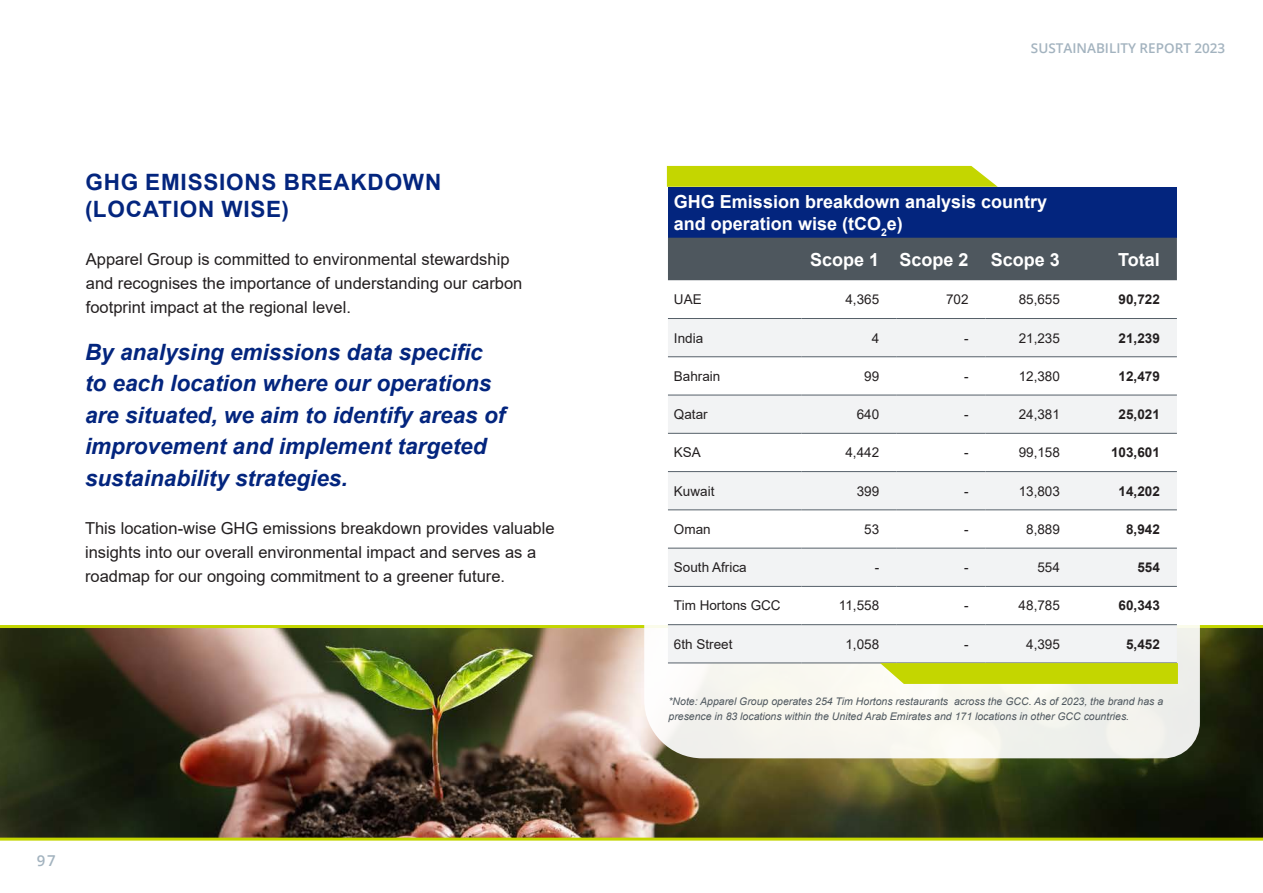
<style>
.page{position:relative;width:1263px;height:893px;background:#fff}
.page>*{position:absolute;margin:0;border:0;box-sizing:border-box;transform-origin:0 0}
.t1{font:italic 700 22.5px/31.5px "Arial";color:#03257e}
.t2{font:700 22.5px/27px "Arial";letter-spacing:.035em;color:#03257e}
.t3{font:700 18px "Arial";color:#fff}
.t4{font:16.5px/24px "Arial";color:#231f20}
.t5{font:600 15px "Open Sans";color:#a3b3bf}
.t6{font:13.5px "Arial";color:#231f20}
.t7{font:700 13.5px "Arial";color:#231f20}
.t8{font:600 13.5px "Open Sans";color:#a3b3bf}
.t9{font:italic 10.5px/15px "Arial";color:#4e575e}
</style>
<div class="page">
<img style="left:0;top:625px;width:1263px;height:216px">
<svg style="left:644px;top:165px;width:556px;height:593px"></svg>
<svg style="left:667px;top:166px;width:331px;height:21px;background:#c6d80d"></svg>
<div style="left:668px;top:187px;width:509px;height:51px;background:#03257e"></div>
<div style="left:668px;top:238px;width:509px;height:42px;background:#4e575e"></div>
<div style="left:668px;top:319px;width:509px;height:37px;background:#f2f3f4"></div>
<svg style="left:668px;top:396px;width:509px;height:267px;fill:#f2f3f4"></svg>
<hr style="left:668px;top:318px;width:133px;height:1px;background:#566069">
<hr style="left:801px;top:318px;width:95px;height:1px;background:#566069">
<hr style="left:896px;top:318px;width:89px;height:1px;background:#566069">
<hr style="left:985px;top:318px;width:92px;height:1px;background:#566069">
<hr style="left:1077px;top:318px;width:100px;height:1px;background:#566069">
<hr style="left:668px;top:356px;width:133px;height:1px;background:#566069">
<hr style="left:801px;top:356px;width:95px;height:1px;background:#566069">
<hr style="left:896px;top:356px;width:89px;height:1px;background:#566069">
<hr style="left:985px;top:356px;width:92px;height:1px;background:#566069">
<hr style="left:1077px;top:356px;width:100px;height:1px;background:#566069">
<hr style="left:668px;top:395px;width:133px;height:1px;background:#566069">
<hr style="left:801px;top:395px;width:95px;height:1px;background:#566069">
<hr style="left:896px;top:395px;width:89px;height:1px;background:#566069">
<hr style="left:985px;top:395px;width:92px;height:1px;background:#566069">
<hr style="left:1077px;top:395px;width:100px;height:1px;background:#566069">
<hr style="left:668px;top:433px;width:133px;height:1px;background:#566069">
<hr style="left:801px;top:433px;width:95px;height:1px;background:#566069">
<hr style="left:896px;top:433px;width:89px;height:1px;background:#566069">
<hr style="left:985px;top:433px;width:92px;height:1px;background:#566069">
<hr style="left:1077px;top:433px;width:100px;height:1px;background:#566069">
<hr style="left:668px;top:471px;width:133px;height:1px;background:#566069">
<hr style="left:801px;top:471px;width:95px;height:1px;background:#566069">
<hr style="left:896px;top:471px;width:89px;height:1px;background:#566069">
<hr style="left:985px;top:471px;width:92px;height:1px;background:#566069">
<hr style="left:1077px;top:471px;width:100px;height:1px;background:#566069">
<hr style="left:668px;top:510px;width:133px;height:1px;background:#566069">
<hr style="left:801px;top:510px;width:95px;height:1px;background:#566069">
<hr style="left:896px;top:510px;width:89px;height:1px;background:#566069">
<hr style="left:985px;top:510px;width:92px;height:1px;background:#566069">
<hr style="left:1077px;top:510px;width:100px;height:1px;background:#566069">
<hr style="left:668px;top:548px;width:133px;height:1px;background:#566069">
<hr style="left:801px;top:548px;width:95px;height:1px;background:#566069">
<hr style="left:896px;top:548px;width:89px;height:1px;background:#566069">
<hr style="left:985px;top:548px;width:92px;height:1px;background:#566069">
<hr style="left:1077px;top:548px;width:100px;height:1px;background:#566069">
<hr style="left:668px;top:586px;width:133px;height:1px;background:#566069">
<hr style="left:801px;top:586px;width:95px;height:1px;background:#566069">
<hr style="left:896px;top:586px;width:89px;height:1px;background:#566069">
<hr style="left:985px;top:586px;width:92px;height:1px;background:#566069">
<hr style="left:1077px;top:586px;width:100px;height:1px;background:#566069">
<hr style="left:668px;top:624px;width:133px;height:1px;background:#566069">
<hr style="left:801px;top:624px;width:95px;height:1px;background:#566069">
<hr style="left:896px;top:624px;width:89px;height:1px;background:#566069">
<hr style="left:985px;top:624px;width:92px;height:1px;background:#566069">
<hr style="left:1077px;top:624px;width:100px;height:1px;background:#566069">
<hr style="left:668px;top:663px;width:133px;height:1px;background:#566069">
<hr style="left:801px;top:663px;width:95px;height:1px;background:#566069">
<svg style="left:880px;top:663px;width:298px;height:21px;background:#c6d70b"></svg>
<p class="t2" style="left:85px;top:168px;width:358px">GHG EMISSIONS BREAKDOWN (LOCATION WISE)</p>
<p class="t4" style="left:86px;top:247px;width:438px">Apparel Group is committed to environmental stewardship and recognises the importance of understanding our carbon footprint impact at the regional level.</p>
<p class="t1" style="left:85px;top:337px;width:422px">By analysing emissions data specific to each location where our operations are situated, we aim to identify areas of improvement and implement targeted sustainability strategies.</p>
<p class="t4" style="left:85px;top:516px;width:471px">This location-wise GHG emissions breakdown provides valuable insights into our overall environmental impact and serves as a roadmap for our ongoing commitment to a greener future.</p>
<p class="t5" style="left:37px;top:850px;width:20px">97</p>
<p class="t8" style="left:1031px;top:39px;width:196px">SUSTAINABILITY REPORT 2023</p>
<p class="t3" style="left:674px;top:189px;width:375px">GHG Emission breakdown analysis country</p>
<p class="t3" style="left:674px;top:211px;width:230px">and operation wise (tCO<sub>2</sub>e)</p>
<p class="t3" style="left:810px;top:247px;width:71px">Scope 1</p>
<p class="t3" style="left:899px;top:247px;width:71px">Scope 2</p>
<p class="t3" style="left:991px;top:247px;width:71px">Scope 3</p>
<p class="t3" style="left:1118px;top:247px;width:43px">Total</p>
<p class="t6" style="left:674px;top:290px;width:29px">UAE</p>
<p class="t6" style="left:845px;top:290px;width:35px">4,365</p>
<p class="t6" style="left:946px;top:290px;width:24px">702</p>
<p class="t6" style="left:1019px;top:290px;width:43px">85,655</p>
<p class="t7" style="left:1118px;top:290px;width:43px">90,722</p>
<p class="t6" style="left:674px;top:328px;width:31px">India</p>
<p class="t6" style="left:872px;top:328px;width:9px">4</p>
<p class="t6" style="left:964px;top:328px;width:6px">-</p>
<p class="t6" style="left:1019px;top:328px;width:43px">21,235</p>
<p class="t7" style="left:1118px;top:328px;width:43px">21,239</p>
<p class="t6" style="left:674px;top:367px;width:48px">Bahrain</p>
<p class="t6" style="left:864px;top:367px;width:17px">99</p>
<p class="t6" style="left:964px;top:367px;width:6px">-</p>
<p class="t6" style="left:1019px;top:367px;width:43px">12,380</p>
<p class="t7" style="left:1118px;top:367px;width:43px">12,479</p>
<p class="t6" style="left:674px;top:405px;width:35px">Qatar</p>
<p class="t6" style="left:857px;top:405px;width:24px">640</p>
<p class="t6" style="left:964px;top:405px;width:6px">-</p>
<p class="t6" style="left:1019px;top:405px;width:43px">24,381</p>
<p class="t7" style="left:1118px;top:405px;width:43px">25,021</p>
<p class="t6" style="left:674px;top:443px;width:29px">KSA</p>
<p class="t6" style="left:845px;top:443px;width:35px">4,442</p>
<p class="t6" style="left:964px;top:443px;width:6px">-</p>
<p class="t6" style="left:1019px;top:443px;width:43px">99,158</p>
<p class="t7" style="left:1111px;top:443px;width:50px">103,601</p>
<p class="t6" style="left:674px;top:482px;width:42px">Kuwait</p>
<p class="t6" style="left:857px;top:482px;width:24px">399</p>
<p class="t6" style="left:964px;top:482px;width:6px">-</p>
<p class="t6" style="left:1019px;top:482px;width:43px">13,803</p>
<p class="t7" style="left:1118px;top:481px;width:43px">14,202</p>
<p class="t6" style="left:674px;top:520px;width:38px">Oman</p>
<p class="t6" style="left:864px;top:520px;width:17px">53</p>
<p class="t6" style="left:964px;top:520px;width:6px">-</p>
<p class="t6" style="left:1026px;top:520px;width:35px">8,889</p>
<p class="t7" style="left:1126px;top:520px;width:35px">8,942</p>
<p class="t6" style="left:674px;top:558px;width:74px">South Africa</p>
<p class="t6" style="left:875px;top:558px;width:6px">-</p>
<p class="t6" style="left:964px;top:558px;width:6px">-</p>
<p class="t6" style="left:1037px;top:558px;width:24px">554</p>
<p class="t7" style="left:1137px;top:558px;width:24px">554</p>
<p class="t6" style="left:674px;top:596px;width:108px">Tim Hortons GCC</p>
<p class="t6" style="left:839px;top:596px;width:42px">11,558</p>
<p class="t6" style="left:964px;top:596px;width:6px">-</p>
<p class="t6" style="left:1019px;top:596px;width:43px">48,785</p>
<p class="t7" style="left:1118px;top:596px;width:43px">60,343</p>
<p class="t6" style="left:674px;top:635px;width:60px">6th Street</p>
<p class="t6" style="left:845px;top:635px;width:35px">1,058</p>
<p class="t6" style="left:964px;top:635px;width:6px">-</p>
<p class="t6" style="left:1026px;top:635px;width:35px">4,395</p>
<p class="t7" style="left:1126px;top:634px;width:35px">5,452</p>
<p class="t9" style="left:668px;top:694px;width:496px">*Note: Apparel Group operates 254 Tim Hortons restaurants across the GCC. As of 2023, the brand has a presence in 83 locations within the United Arab Emirates and 171 locations in other GCC countries.</p>
</div>
